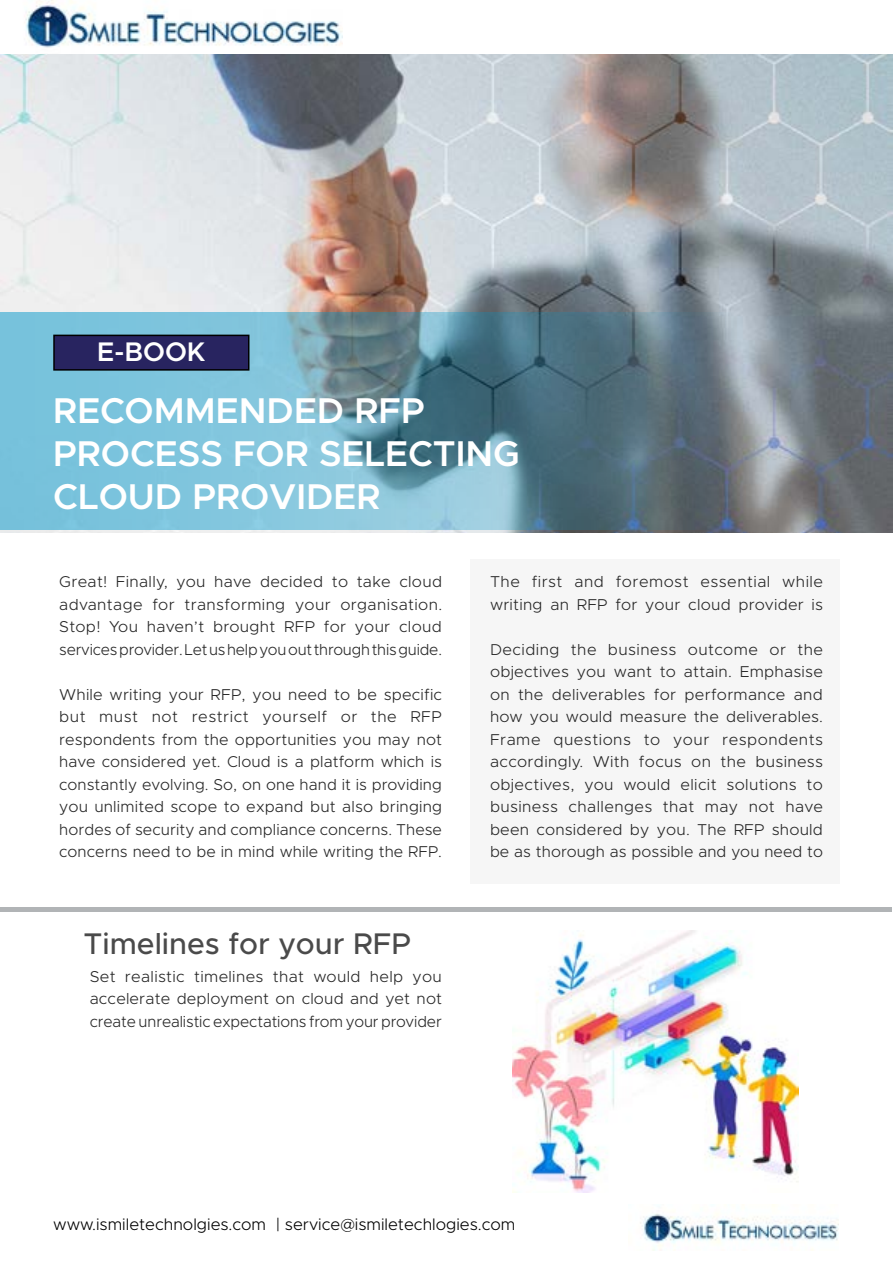
<style>
.page{position:relative;width:893px;height:1263px;background:#fff}
.page>*{position:absolute;margin:0;border:0;box-sizing:border-box;transform-origin:0 0}
.t1{font:600 36px/43.2px "Metropolis";color:#fff}
.t2{font:500 30px "Metropolis";color:#4a4a4a}
.t3{font:600 27px "Metropolis";color:#fff}
.t4{font:300 16.5px "Metropolis";color:#000}
.t5{font:300 15.75px/22.5px "Metropolis";letter-spacing:.005em;color:#262626;text-align:justify}
.t6{font:300 15.75px/22.5px "Metropolis";letter-spacing:.03em;color:#262626}
</style>
<div class="page">
<img style="left:25px;top:0;width:318px;height:48px">
<img style="left:0;top:54px;width:893px;height:479px">
<svg style="left:0;top:312px;width:737px;height:218px;background:#6b9bad"></svg>
<div style="left:54px;top:335px;width:195px;height:35px;background:#282460"></div>
<div style="left:53px;top:335px;width:196px;height:36px;border:2px solid #000"></div>
<img style="left:640px;top:1205px;width:199px;height:45px">
<div style="left:470px;top:560px;width:370px;height:324px;background:#f6f6f6"></div>
<hr style="left:1px;top:907px;width:891px;height:4px;background:#b1b4b6">
<img style="left:513px;top:930px;width:286px;height:263px">
<h3 class="t3" style="left:97px;top:334px;width:110px">E-BOOK</h3>
<h1 class="t1" style="left:53px;top:389px;width:468px">RECOMMENDED RFP<br>PROCESS FOR SELECTING<br>CLOUD PROVIDER</h1>
<p class="t5" style="left:59px;top:570px;width:384px">Great! Finally, you have decided to take cloud advantage for transforming your organisation.<br>Stop! You haven’t brought RFP for your cloud services provider. Let us help you out through this guide.</p>
<p class="t5" style="left:59px;top:683px;width:384px">While writing your RFP, you need to be specific but must not restrict yourself or the RFP respondents from the opportunities you may not have considered yet. Cloud is a platform which is constantly evolving. So, on one hand it is providing you unlimited scope to expand but also bringing hordes of security and compliance concerns. These concerns need to be in mind while writing the RFP.</p>
<h2 class="t2" style="left:83px;top:925px;width:329px">Timelines for your RFP</h2>
<p class="t5" style="left:90px;top:965px;width:354px">Set realistic timelines that would help you accelerate deployment on cloud and yet not create unrealistic expectations from your provider</p>
<p class="t6" style="left:490px;top:570px;width:335px">The first and foremost essential while writing an RFP for your cloud provider is</p>
<p class="t5" style="left:490px;top:638px;width:335px">Deciding the business outcome or the objectives you want to attain. Emphasise on the deliverables for performance and how you would measure the deliverables.<br>Frame questions to your respondents accordingly. With focus on the business objectives, you would elicit solutions to business challenges that may not have been considered by you. The RFP should be as thorough as possible and you need to</p>
<p class="t4" style="left:53px;top:1214px;width:464px">www.ismiletechnolgies.com | service@ismiletechlogies.com</p>
</div>
